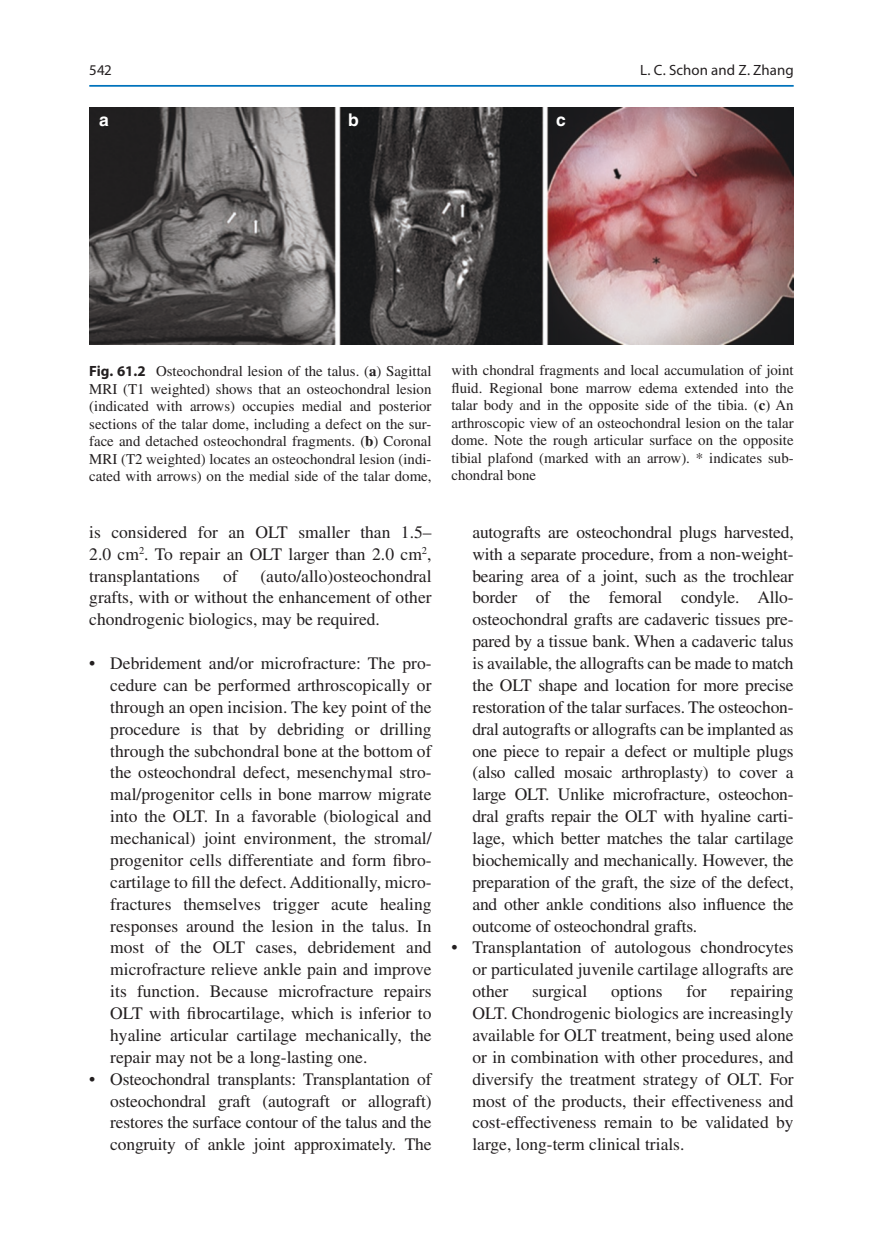
<style>
.page{position:relative;width:883px;height:1260px;background:#fff}
.page>*{position:absolute;margin:0;border:0;box-sizing:border-box;transform-origin:0 0}
.Text{font:17.5px/21.9px "Times LT Std";color:#231f20;text-align:justify}
.t1{font:700 17.5px "Helvetica";color:#fff}
.t2{font:14.88px/17.5px "Times LT Std";color:#231f20;text-align:justify}
.t3{font:14.88px "Myriad Pro";letter-spacing:.005em;color:#231f20}
.s1{font-family:"Myriad Pro";font-weight:700}
.s2{font-weight:700}
</style>
<div class="page">
<img style="left:90px;top:107px;width:703px;height:238px">
<hr style="left:89px;top:85px;width:705px;height:2px;background:#0073bc">
<p class="t3" style="left:89px;top:61px;width:24px">542</p>
<p class="t1" style="left:99px;top:110px;width:11px">a</p>
<p class="t1" style="left:348px;top:110px;width:12px">b</p>
<p class="t1" style="left:556px;top:110px;width:11px">c</p>
<p class="t3" style="left:640px;top:61px;width:155px">L. C. Schon and Z. Zhang</p>
<p class="t2" style="left:89px;top:362px;width:344px"><span class="s1">Fig. 61.2</span> Osteochondral lesion of the talus. (<span class="s2">a</span>) Sagittal MRI (T1 weighted) shows that an osteochondral lesion (indicated with arrows) occupies medial and posterior sections of the talar dome, including a defect on the sur&shy;face and detached osteochondral fragments. (<span class="s2">b</span>) Coronal MRI (T2 weighted) locates an osteochondral lesion (indi&shy;cated with arrows) on the medial side of the talar dome,</p>
<p class="t2" style="left:451px;top:361px;width:344px">with chondral fragments and local accumulation of joint fluid. Regional bone marrow edema extended into the talar body and in the opposite side of the tibia. (<span class="s2">c</span>) An arthroscopic view of an osteochondral lesion on the talar dome. Note the rough articular surface on the opposite tibial plafond (marked with an arrow). * indicates sub&shy;chondral bone</p>
<p class="Text" style="left:89px;top:521px;width:344px">is considered for an OLT smaller than 1.5– 2.0 cm<sup>2</sup>. To repair an OLT larger than 2.0 cm<sup>2</sup>, transplantations</p>
<p class="Text" style="left:89px;top:565px;width:344px;text-indent:171px">(auto/allo)osteochondral grafts, with or without the enhancement of other chondrogenic biologics, may be required.</p>
<p class="Text" style="left:110px;top:652px;width:323px;text-indent:-21px">• Debridement and/or microfracture: The pro&shy;cedure can be performed arthroscopically or through an open incision. The key point of the procedure is that by debriding or drilling through the subchondral bone at the bottom of the osteochondral defect, mesenchymal stro&shy;mal/progenitor cells in bone marrow migrate into the OLT. In a favorable (biological and mechanical) joint environment, the stromal/ progenitor cells differentiate and form fibro&shy;cartilage to fill the defect. Additionally, micro&shy;fractures themselves trigger acute healing responses around the lesion in the talus. In most of the OLT cases, debridement and microfracture relieve ankle pain and improve its function. Because microfracture repairs OLT with fibrocartilage, which is inferior to hyaline articular cartilage mechanically, the repair may not be a long-lasting one.</p>
<p class="Text" style="left:110px;top:1068px;width:323px;text-indent:-21px">• Osteochondral transplants: Transplantation of osteochondral graft (autograft or allograft) restores the surface contour of the talus and the congruity of ankle joint approximately. The</p>
<p class="Text" style="left:223px;top:565px;width:16px">of</p>
<p class="Text" style="left:472px;top:521px;width:323px">autografts are osteochondral plugs harvested, with a separate procedure, from a non-weight&shy;bearing area of a joint, such as the trochlear border of the femoral condyle. Allo&shy;osteochondral grafts are cadaveric tissues pre&shy;pared by a tissue bank. When a cadaveric talus is available, the allografts can be made to match the OLT shape and location for more precise restoration of the talar surfaces. The osteochon&shy;dral autografts or allografts can be implanted as one piece to repair a defect or multiple plugs (also called mosaic arthroplasty) to cover a large OLT. Unlike microfracture, osteochon&shy;dral grafts repair the OLT with hyaline carti&shy;lage, which better matches the talar cartilage biochemically and mechanically. However, the preparation of the graft, the size of the defect, and other ankle conditions also influence the outcome of osteochondral grafts.</p>
<p class="Text" style="left:472px;top:937px;width:323px;text-indent:-21px">• Transplantation of autologous chondrocytes or particulated juvenile cartilage allografts are other</p>
<p class="Text" style="left:472px;top:980px;width:323px;text-indent:258px">repairing OLT. Chondrogenic biologics are increasingly available for OLT treatment, being used alone or in combination with other procedures, and diversify the treatment strategy of OLT. For most of the products, their effectiveness and cost-effectiveness remain to be validated by large, long-term clinical trials.</p>
<p class="Text" style="left:532px;top:980px;width:57px">surgical</p>
<p class="Text" style="left:611px;top:980px;width:53px">options</p>
<p class="Text" style="left:686px;top:980px;width:22px">for</p>
</div>
